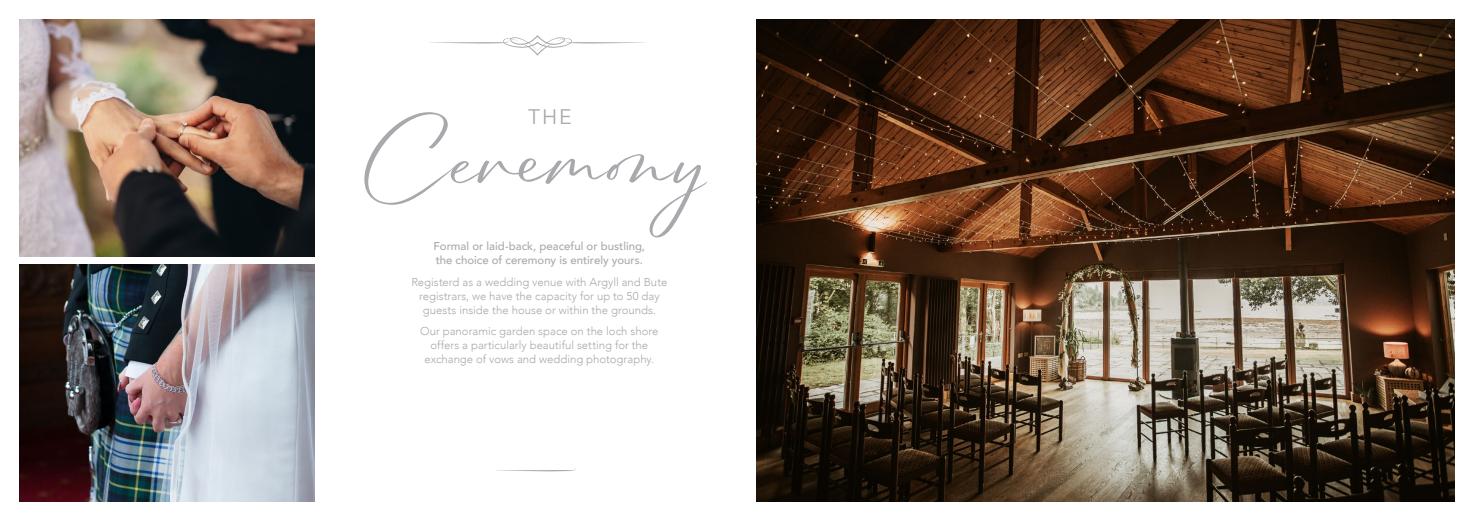
<style>
.page{position:relative;width:1474px;height:521px;background:#fff}
.page>*{position:absolute;margin:0;border:0;box-sizing:border-box;transform-origin:0 0}
.t1{font:60.38px "Parlare";color:#a8a9ad}
.t2{font:21px "Avenir";color:#a8a9ad}
.t3{font:300 11.38px/14px "Avenir";color:#a8a9ad;text-align:center}
.t4{font:500 11.38px/14px "Avenir";color:#a8a9ad}
</style>
<div class="page">
<img style="left:756px;top:20px;width:697px;height:481px">
<svg style="left:430px;top:35px;width:215px;height:21px"></svg>
<svg style="left:496px;top:469px;width:79px;height:2px"></svg>
<img style="left:20px;top:264px;width:294px;height:237px">
<img style="left:20px;top:20px;width:294px;height:237px">
<p class="t2" style="left:528px;top:104px;width:45px">THE</p>
<p class="t1" style="left:365px;top:127px;width:346px">Ceremony</p>
<p class="t4" style="left:433px;top:239px;width:213px">Formal or laid-back, peaceful or bustling, the choice of ceremony is entirely yours.</p>
<p class="t3" style="left:411px;top:275px;width:257px">Registerd as a wedding venue with Argyll and Bute registrars, we have the capacity for up to 50 day guests inside the house or within the grounds.</p>
<p class="t3" style="left:420px;top:324px;width:240px">Our panoramic garden space on the loch shore offers a particularly beautiful setting for the exchange of vows and wedding photography.</p>
</div>
